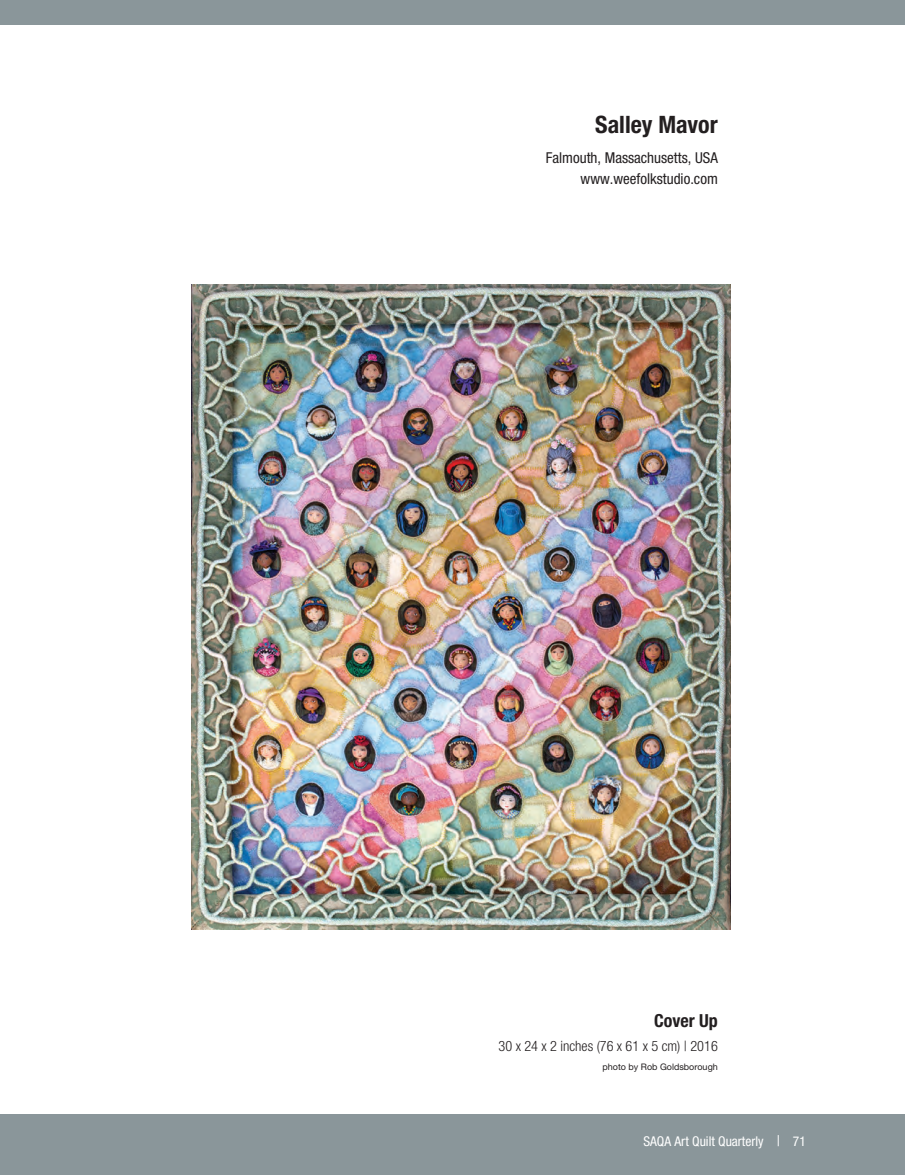
<style>
.page{position:relative;width:905px;height:1175px;background:#fff}
.page>*{position:absolute;margin:0;border:0;box-sizing:border-box;transform-origin:0 0}
.p1__Artist_name{font:700 condensed 24px "Helvetica Neue";color:#231f20}
.p4__Quilt_title{font:700 condensed 18px "Helvetica Neue";color:#231f20}
.p2__City_State{font:condensed 15px "Helvetica Neue";color:#231f20}
.p3__Phone_email_web{font:condensed 15px "Helvetica Neue";color:#231f20}
.p5__Size_Year{font:300 condensed 14.25px "Helvetica Neue";color:#231f20}
.t1{font:condensed 13.5px "Helvetica Neue";color:#fff}
._7__photo_credit_AQC{font:9px "Helvetica Neue";color:#231f20}
.s1{font-size:15px}
</style>
<div class="page">
<div style="left:0;top:1113px;width:904px;height:61px;background:#8a969a"></div>
<div style="left:0;top:0;width:904px;height:25px;background:#8a969a"></div>
<img style="left:192px;top:284px;width:538px;height:645px">
<p class="p1__Artist_name" style="left:595px;top:110px;width:124px">Salley Mavor</p>
<p class="p2__City_State" style="left:546px;top:149px;width:173px">Falmouth, Massachusetts, USA</p>
<p class="p3__Phone_email_web" style="left:580px;top:170px;width:139px">www.weefolkstudio.com</p>
<p class="p4__Quilt_title" style="left:654px;top:1009px;width:65px">Cover Up</p>
<p class="p5__Size_Year" style="left:498px;top:1037px;width:221px">30 x 24 x 2 inches (76 x 61 x 5 cm) | 2016</p>
<p class="_7__photo_credit_AQC" style="left:602px;top:1061px;width:117px">photo by Rob Goldsborough</p>
<p class="t1" style="left:643px;top:1133px;width:164px">SAQA Art Quilt Quarterly <span class="s1">|</span> 71</p>
</div>
